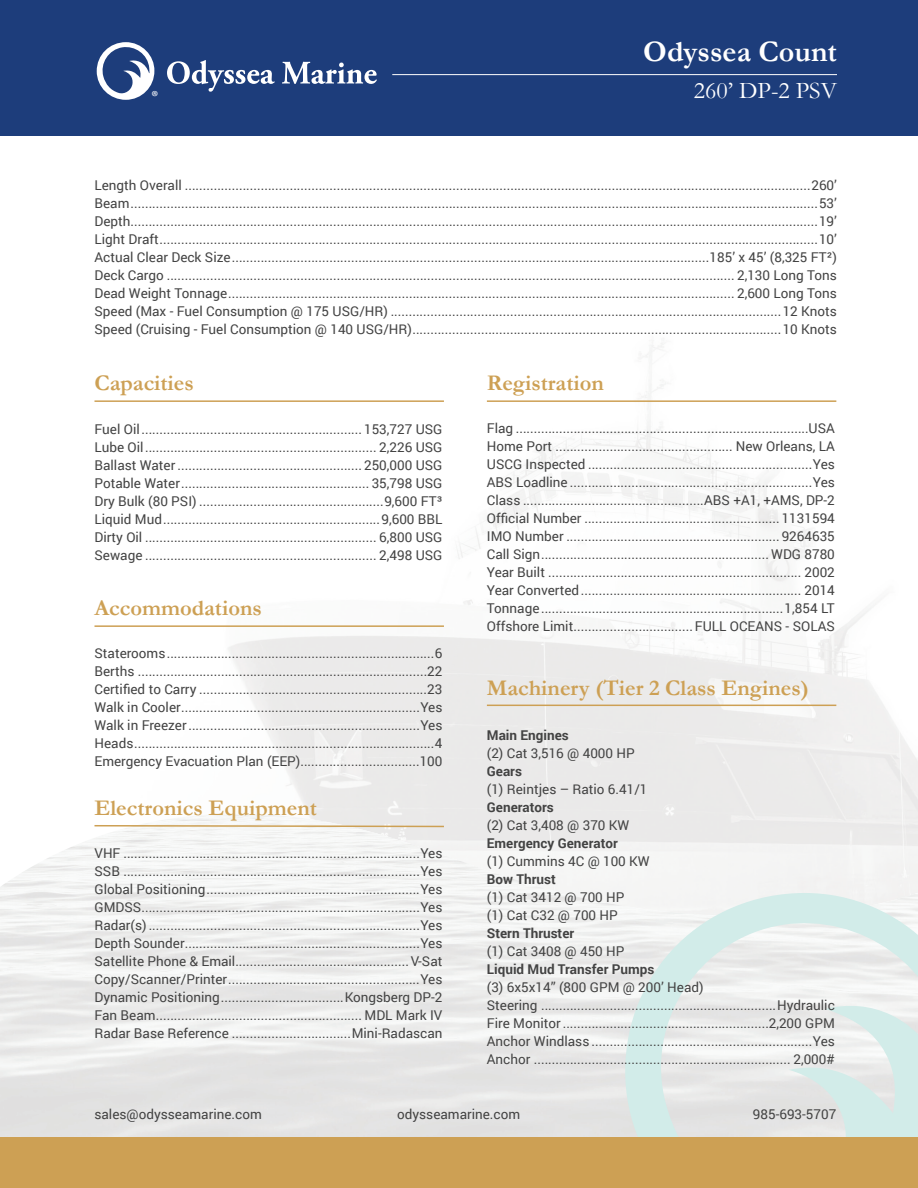
<style>
.page{position:relative;width:918px;height:1188px;background:#fff}
.page>*{position:absolute;margin:0;border:0;box-sizing:border-box;transform-origin:0 0}
.t1{font:700 30px "Garamond";color:#fff}
.t2{font:24px "Garamond";color:#fff}
.t3{font:700 22.5px "Garamond";color:#cda054}
.t4{font:16.2px "Myriad Pro";color:#fff}
.t5{font:13.5px/18px "Roboto";color:#434343;text-align:justify}
.t6{font:700 13.5px "Roboto";color:#434343}
</style>
<div class="page">
<svg style="left:625px;top:893px;width:293px;height:244px"></svg>
<div style="left:0;top:0;width:918px;height:136px;background:#1d3d7b"></div>
<hr style="left:95px;top:400px;width:349px;height:2px;background:#cda054">
<hr style="left:487px;top:400px;width:349px;height:2px;background:#cda054">
<hr style="left:487px;top:705px;width:349px;height:1px;background:#cda054">
<svg style="left:93px;top:824px;width:352px;height:4px"></svg>
<hr style="left:95px;top:625px;width:349px;height:2px;background:#cda054">
<svg style="left:97px;top:42px;width:58px;height:58px"></svg>
<svg style="left:167px;top:60px;width:108px;height:32px"></svg>
<svg style="left:282px;top:62px;width:95px;height:22px"></svg>
<hr style="left:392px;top:74px;width:445px;height:1px;background:#fff">
<div style="left:0;top:1137px;width:918px;height:51px;background:#cda054"></div>
<p class="t4" style="left:151px;top:87px;width:8px">®</p>
<h1 class="t1" style="left:643px;top:41px;width:195px">Odyssea Count</h1>
<h2 class="t2" style="left:694px;top:75px;width:145px">260’ DP-2 PSV</h2>
<p class="t5" style="left:94px;top:177px;width:744px">Length Overall .............................................................................................................................................................................260’ Beam ..............................................................................................................................................................................................53’ Depth ..............................................................................................................................................................................................19’ Light Draft ......................................................................................................................................................................................10’ Actual Clear Deck Size ....................................................................................................................................185’ x 45’ (8,325 FT²)<br>Deck Cargo ............................................................................................................................................................. 2,130 Long Tons Dead Weight Tonnage ............................................................................................................................................ 2,600 Long Tons Speed (Max - Fuel Consumption @ 175 USG/HR) ............................................................................................................12 Knots Speed (Cruising - Fuel Consumption @ 140 USG/HR) ......................................................................................................10 Knots</p>
<h3 class="t3" style="left:95px;top:375px;width:101px">Capacities</h3>
<p class="t5" style="left:94px;top:421px;width:350px">Fuel Oil ............................................................. 153,727 USG Lube Oil ................................................................ 2,226 USG Ballast Water ................................................... 250,000 USG Potable Water .................................................... 35,798 USG Dry Bulk (80 PSI) ...................................................9,600 FT³<br>Liquid Mud ............................................................9,600 BBL Dirty Oil ................................................................ 6,800 USG Sewage ................................................................ 2,498 USG</p>
<h3 class="t3" style="left:95px;top:601px;width:169px">Accommodations</h3>
<p class="t5" style="left:95px;top:645px;width:350px">Staterooms ..........................................................................6<br>Berths ................................................................................22<br>Certified to Carry ...............................................................23<br>Walk in Cooler ..................................................................Yes Walk in Freezer ................................................................Yes Heads ...................................................................................4<br>Emergency Evacuation Plan (EEP).................................100</p>
<h3 class="t3" style="left:95px;top:800px;width:224px">Electronics Equipment</h3>
<p class="t5" style="left:94px;top:845px;width:350px">VHF ..................................................................................Yes SSB ..................................................................................Yes Global Positioning ...........................................................Yes GMDSS .............................................................................Yes Radar(s) ...........................................................................Yes Depth Sounder .................................................................Yes Satellite Phone &amp; Email ................................................V-Sat Copy/Scanner/Printer .....................................................Yes Dynamic Positioning ..................................Kongsberg DP-2<br>Fan Beam ......................................................... MDL Mark IV Radar Base Reference .................................Mini-Radascan</p>
<h3 class="t3" style="left:487px;top:375px;width:118px">Registration</h3>
<p class="t5" style="left:487px;top:420px;width:350px">Flag .................................................................................USA Home Port ................................................. New Orleans, LA USCG Inspected ..............................................................Yes ABS Loadline ...................................................................Yes Class ..................................................ABS +A1, +AMS, DP-2<br>Official Number ......................................................1131594<br>IMO Number ...........................................................9264635<br>Call Sign ............................................................... WDG 8780<br>Year Built ...................................................................... 2002<br>Year Converted ............................................................. 2014<br>Tonnage ...................................................................1,854 LT Offshore Limit .................................FULL OCEANS - SOLAS</p>
<h3 class="t3" style="left:487px;top:680px;width:323px">Machinery (Tier 2 Class Engines)</h3>
<p class="t6" style="left:487px;top:729px;width:83px">Main Engines</p>
<p class="t5" style="left:487px;top:745px;width:149px">(2) Cat 3,516 @ 4000 HP</p>
<p class="t6" style="left:487px;top:765px;width:37px">Gears</p>
<p class="t5" style="left:487px;top:781px;width:162px">(1) Reintjes – Ratio 6.41/1</p>
<p class="t6" style="left:487px;top:801px;width:68px">Generators</p>
<p class="t5" style="left:487px;top:817px;width:144px">(2) Cat 3,408 @ 370 KW</p>
<p class="t6" style="left:487px;top:837px;width:132px">Emergency Generator</p>
<p class="t5" style="left:487px;top:853px;width:164px">(1) Cummins 4C @ 100 KW</p>
<p class="t6" style="left:487px;top:873px;width:70px">Bow Thrust</p>
<p class="t5" style="left:487px;top:889px;width:139px">(1) Cat 3412 @ 700 HP (1) Cat C32 @ 700 HP</p>
<p class="t6" style="left:487px;top:927px;width:89px">Stern Thruster</p>
<p class="t5" style="left:487px;top:943px;width:139px">(1) Cat 3408 @ 450 HP</p>
<p class="t6" style="left:487px;top:963px;width:169px">Liquid Mud Transfer Pumps</p>
<p class="t5" style="left:487px;top:979px;width:350px;text-align:left">(3) 6x5x14” (800 GPM @ 200’ Head)<br>Steering .................................................................Hydraulic Fire Monitor .........................................................2,200 GPM Anchor Windlass .............................................................Yes Anchor ....................................................................... 2,000#</p>
<p class="t5" style="left:94px;top:1106px;width:169px">sales@odysseamarine.com</p>
<p class="t5" style="left:397px;top:1106px;width:125px">odysseamarine.com</p>
<p class="t5" style="left:753px;top:1106px;width:85px">985-693-5707</p>
</div>
